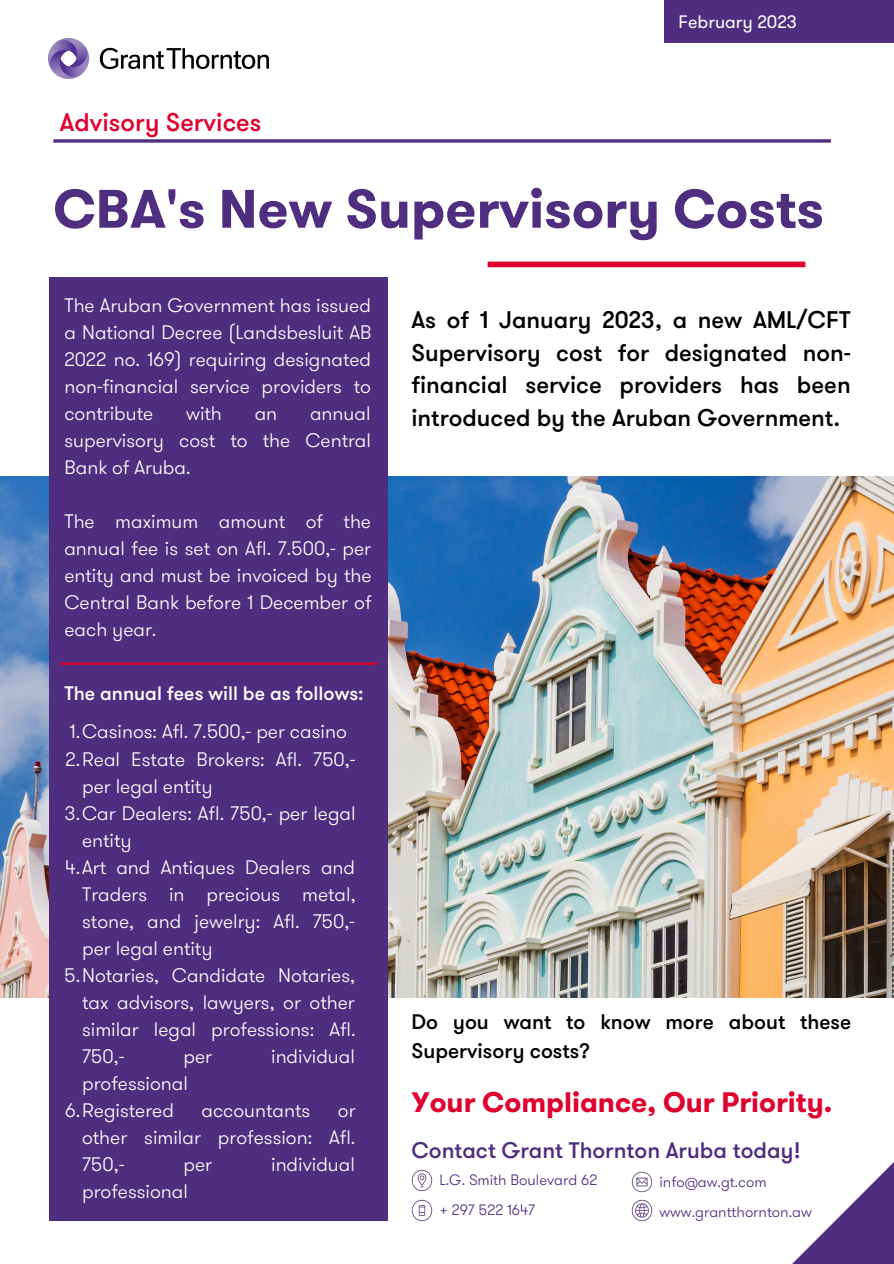
<style>
.page{position:relative;width:894px;height:1264px;background:#fff}
.page>*{position:absolute;margin:0;border:0;box-sizing:border-box;transform-origin:0 0}
.t1{font:700 54px "GT Walsheim Pro";color:#4f2d7f}
.t2{font:700 28.2px "GT Walsheim Pro";color:#de002e}
.t3{font:500 25.5px "GT Walsheim Pro";color:#de002e}
.t4{font:500 24px/32.7px "GT Walsheim Pro";color:#000;text-align:justify}
.t5{font:500 22.5px "GT Walsheim Pro";color:#4f2d7f}
.t6{font:500 21px/29.2px "GT Walsheim Pro";color:#000}
.t7{font:300 19.5px/27px "GT Walsheim Pro";color:#fff;text-align:justify}
.t8{font:500 19.5px "GT Walsheim Pro";color:#fff}
.t9{font:18px "GT Walsheim Pro";color:#fff}
.t10{font:300 15px/30.2px "GT Walsheim Pro";color:#4f2d7f}
</style>
<div class="page">
<img style="left:0;top:477px;width:893px;height:520px">
<svg style="left:53px;top:139px;width:777px;height:4px;background:#694d92"></svg>
<div style="left:49px;top:277px;width:338px;height:943px;background:#4f2d7f"></div>
<div style="left:664px;top:0;width:229px;height:42px;background:#4f2d7f"></div>
<svg style="left:793px;top:1163px;width:100px;height:100px"></svg>
<div style="left:487px;top:261px;width:318px;height:6px;background:#de002e"></div>
<img style="left:49px;top:38px;width:219px;height:41px">
<hr style="left:60px;top:662px;width:317px;height:3px;background:#de002e">
<img style="left:631px;top:1199px;width:21px;height:22px">
<img style="left:411px;top:1169px;width:21px;height:21px">
<img style="left:411px;top:1199px;width:21px;height:22px">
<img style="left:631px;top:1171px;width:21px;height:21px">
<h3 class="t3" style="left:60px;top:111px;width:203px">Advisory Services</h3>
<p class="t9" style="left:678px;top:9px;width:120px">February 2023</p>
<h1 class="t1" style="left:53px;top:171px;width:772px">CBA's New Supervisory Costs</h1>
<p class="t7" style="left:64px;top:292px;width:308px">The Aruban Government has issued a National Decree (Landsbesluit AB 2022 no. 169) requiring designated non-financial service providers to contribute</p>
<p class="t7" style="left:64px;top:400px;width:308px;text-indent:245px">annual supervisory cost to the Central Bank of Aruba.</p>
<p class="t7" style="left:64px;top:508px;width:308px">The maximum amount of the annual fee is set on Afl. 7.500,- per entity and must be invoiced by the Central Bank before 1 December of each year.</p>
<p class="t7" style="left:186px;top:400px;width:37px">with</p>
<p class="t7" style="left:255px;top:400px;width:24px">an</p>
<p class="t8" style="left:64px;top:685px;width:301px">The annual fees will be as follows:</p>
<p class="t7" style="left:69px;top:718px;width:279px">1.Casinos: Afl. 7.500,- per casino</p>
<p class="t7" style="left:65px;top:745px;width:291px">2.Real Estate Brokers: Afl. 750,-</p>
<p class="t7" style="left:82px;top:772px;width:132px">per legal entity</p>
<p class="t7" style="left:65px;top:799px;width:292px">3.Car Dealers: Afl. 750,- per legal</p>
<p class="t7" style="left:82px;top:826px;width:51px">entity</p>
<p class="t7" style="left:65px;top:853px;width:291px">4.Art and Antiques Dealers and</p>
<p class="t7" style="left:82px;top:880px;width:275px">Traders in precious metal,</p>
<p class="t7" style="left:82px;top:907px;width:274px">stone, and jewelry: Afl. 750,-</p>
<p class="t7" style="left:82px;top:934px;width:132px">per legal entity</p>
<p class="t7" style="left:64px;top:961px;width:292px">5.Notaries, Candidate Notaries,</p>
<p class="t7" style="left:82px;top:988px;width:274px">tax advisors, lawyers, or other</p>
<p class="t7" style="left:82px;top:1015px;width:275px">similar legal professions: Afl.</p>
<p class="t7" style="left:82px;top:1042px;width:44px">750,-</p>
<p class="t7" style="left:183px;top:1042px;width:30px">per</p>
<p class="t7" style="left:271px;top:1042px;width:85px">individual</p>
<p class="t7" style="left:65px;top:1069px;width:124px;text-indent:17px">professional<br>6.Registered</p>
<p class="t7" style="left:201px;top:1096px;width:110px">accountants</p>
<p class="t7" style="left:82px;top:1096px;width:275px;text-indent:256px">or other similar profession: Afl.<br>750,-</p>
<p class="t7" style="left:183px;top:1150px;width:30px">per</p>
<p class="t7" style="left:271px;top:1150px;width:85px">individual</p>
<p class="t7" style="left:82px;top:1177px;width:107px">professional</p>
<p class="t4" style="left:411px;top:306px;width:441px">As of 1 January 2023, a new AML/CFT Supervisory cost for designated non&shy;financial service providers has been introduced by the Aruban Government.</p>
<p class="t6" style="left:411px;top:1009px;width:441px">Do you want to know more about these<br>Supervisory costs?</p>
<h2 class="t2" style="left:411px;top:1082px;width:422px">Your Compliance, Our Priority.</h2>
<p class="t5" style="left:411px;top:1141px;width:390px">Contact Grant Thornton Aruba today!</p>
<p class="t10" style="left:439px;top:1164px;width:159px">L.G. Smith Boulevard 62 + 297 522 1647</p>
<p class="t10" style="left:659px;top:1166px;width:154px">info@aw.gt.com www.grantthornton.aw</p>
</div>
